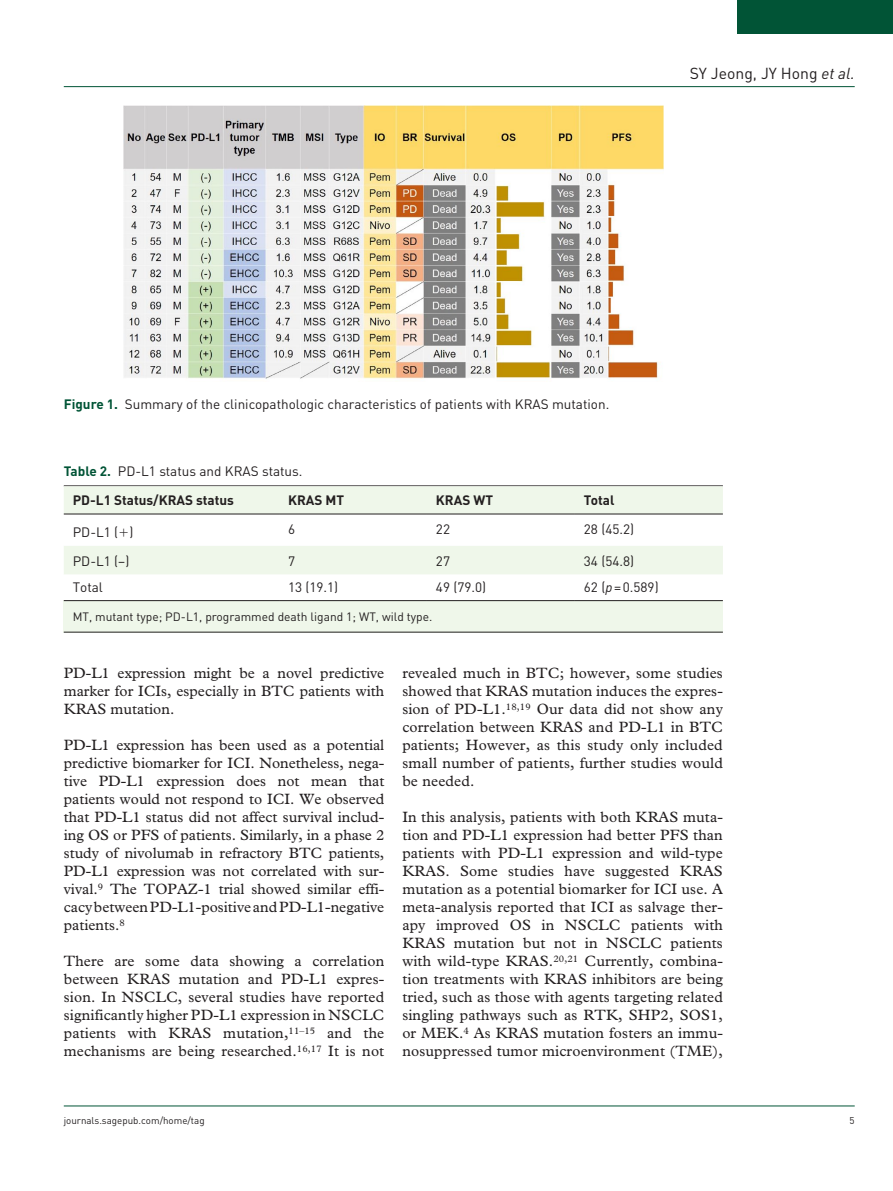
<style>
.page{position:relative;width:893px;height:1191px;background:#fff}
.page>*{position:absolute;margin:0;border:0;box-sizing:border-box;transform-origin:0 0}
.t1{font:15.75px "DIN";color:#231f20}
.t2{font:15px/18px "Plantin Std";letter-spacing:.01em;color:#231f20;text-align:justify}
.t3{font:13.5px/28.5px "DIN";color:#231f20}
.t4{font:700 13.5px "DIN";color:#231f20}
.t5{font:12px "DIN";color:#231f20}
.t6{font:9.75px "DIN";color:#231f20}
.s1{font-style:italic}
.s2{font-weight:700;color:#015436}
.s3{font-weight:700}
</style>
<div class="page">
<hr style="left:64px;top:86px;width:791px;height:1px;background:#015436">
<hr style="left:64px;top:1105px;width:791px;height:1px;background:#015436">
<div style="left:738px;top:0;width:155px;height:34px;background:#015436"></div>
<div style="left:64px;top:600px;width:659px;height:32px;background:#eff7ea"></div>
<img style="left:123px;top:106px;width:540px;height:273px">
<hr style="left:64px;top:485px;width:659px;height:1px;background:#231f20">
<hr style="left:64px;top:632px;width:659px;height:1px;background:#231f20">
<div style="left:64px;top:486px;width:659px;height:27px;background:#eff7ea"></div>
<svg style="left:64px;top:514px;width:659px;height:60px"></svg>
<hr style="left:64px;top:513px;width:215px;height:1px;background:#231f20">
<hr style="left:279px;top:513px;width:148px;height:1px;background:#231f20">
<hr style="left:427px;top:513px;width:148px;height:1px;background:#231f20">
<hr style="left:575px;top:513px;width:148px;height:1px;background:#231f20">
<hr style="left:64px;top:600px;width:215px;height:1px;background:#231f20">
<hr style="left:279px;top:600px;width:148px;height:1px;background:#231f20">
<hr style="left:427px;top:600px;width:148px;height:1px;background:#231f20">
<hr style="left:575px;top:600px;width:148px;height:1px;background:#231f20">
<svg style="left:120px;top:528px;width:8px;height:8px"></svg>
<p class="t1" style="left:690px;top:63px;width:167px">SY Jeong, JY Hong <span class="s1">et al.</span></p>
<p class="t3" style="left:64px;top:390px;width:547px"><span class="s2">Figure 1.</span> Summary of the clinicopathologic characteristics of patients with KRAS mutation.</p>
<p class="t3" style="left:73px;top:457px;width:231px;text-indent:-9px"><span class="s2">Table 2.</span> PD-L1 status and KRAS status.<br><span class="s3">PD-L1 Status/KRAS status</span></p>
<p class="t4" style="left:288px;top:491px;width:58px">KRAS MT</p>
<p class="t4" style="left:436px;top:491px;width:59px">KRAS WT</p>
<p class="t4" style="left:584px;top:491px;width:32px">Total</p>
<p class="t3" style="left:73px;top:517px;width:62px">PD-L1 ( )</p>
<p class="t3" style="left:288px;top:515px;width:9px">6</p>
<p class="t3" style="left:436px;top:515px;width:16px">22</p>
<p class="t3" style="left:584px;top:515px;width:52px">28 (45.2)</p>
<p class="t3" style="left:73px;top:546px;width:58px">PD-L1 (−)</p>
<p class="t3" style="left:288px;top:546px;width:9px">7</p>
<p class="t3" style="left:436px;top:546px;width:16px">27</p>
<p class="t3" style="left:584px;top:546px;width:52px">34 (54.8)</p>
<p class="t3" style="left:73px;top:572px;width:32px">Total</p>
<p class="t3" style="left:288px;top:572px;width:52px">13 (19.1)</p>
<p class="t3" style="left:436px;top:572px;width:52px">49 (79.0)</p>
<p class="t3" style="left:584px;top:572px;width:76px">62 (<span class="s1">p</span>=0.589)</p>
<p class="t5" style="left:73px;top:609px;width:361px">MT, mutant type; PD-L1, programmed death ligand 1; WT, wild type.</p>
<p class="t2" style="left:64px;top:664px;width:322px">PD-L1 expression might be a novel predictive marker for ICIs, especially in BTC patients with KRAS mutation.</p>
<p class="t2" style="left:64px;top:736px;width:322px">PD-L1 expression has been used as a potential predictive biomarker for ICI. Nonetheless, nega&shy;tive PD-L1 expression does not mean that patients would not respond to ICI. We observed that PD-L1 status did not affect survival includ&shy;ing OS or PFS of patients. Similarly, in a phase 2 study of nivolumab in refractory BTC patients, PD-L1 expression was not correlated with sur&shy;vival.<sup>9</sup> The TOPAZ-1 trial showed similar effi&shy;cacy between PD-L1-positive and PD-L1-negative patients.<sup>8</sup></p>
<p class="t2" style="left:64px;top:952px;width:322px">There are some data showing a correlation between KRAS mutation and PD-L1 expres&shy;sion. In NSCLC, several studies have reported significantly higher PD-L1 expression in NSCLC patients with KRAS mutation,<sup>11–15</sup> and the mechanisms are being researched.<sup>16,17</sup> It is not</p>
<p class="t2" style="left:402px;top:664px;width:322px">revealed much in BTC; however, some studies showed that KRAS mutation induces the expres&shy;sion of PD-L1.<sup>18,19</sup> Our data did not show any correlation between KRAS and PD-L1 in BTC patients; However, as this study only included small number of patients, further studies would be needed.</p>
<p class="t2" style="left:402px;top:808px;width:322px">In this analysis, patients with both KRAS muta&shy;tion and PD-L1 expression had better PFS than patients with PD-L1 expression and wild-type KRAS. Some studies have suggested KRAS mutation as a potential biomarker for ICI use. A meta-analysis reported that ICI as salvage ther&shy;apy improved OS in NSCLC patients with KRAS mutation but not in NSCLC patients with wild-type KRAS.<sup>20,21</sup> Currently, combina&shy;tion treatments with KRAS inhibitors are being tried, such as those with agents targeting related singling pathways such as RTK, SHP2, SOS1, or MEK.<sup>4</sup> As KRAS mutation fosters an immu&shy;nosuppressed tumor microenvironment (TME),</p>
<p class="t6" style="left:64px;top:1114px;width:142px">journals.sagepub.com/home/tag</p>
<p class="t6" style="left:850px;top:1114px;width:7px">5</p>
</div>
